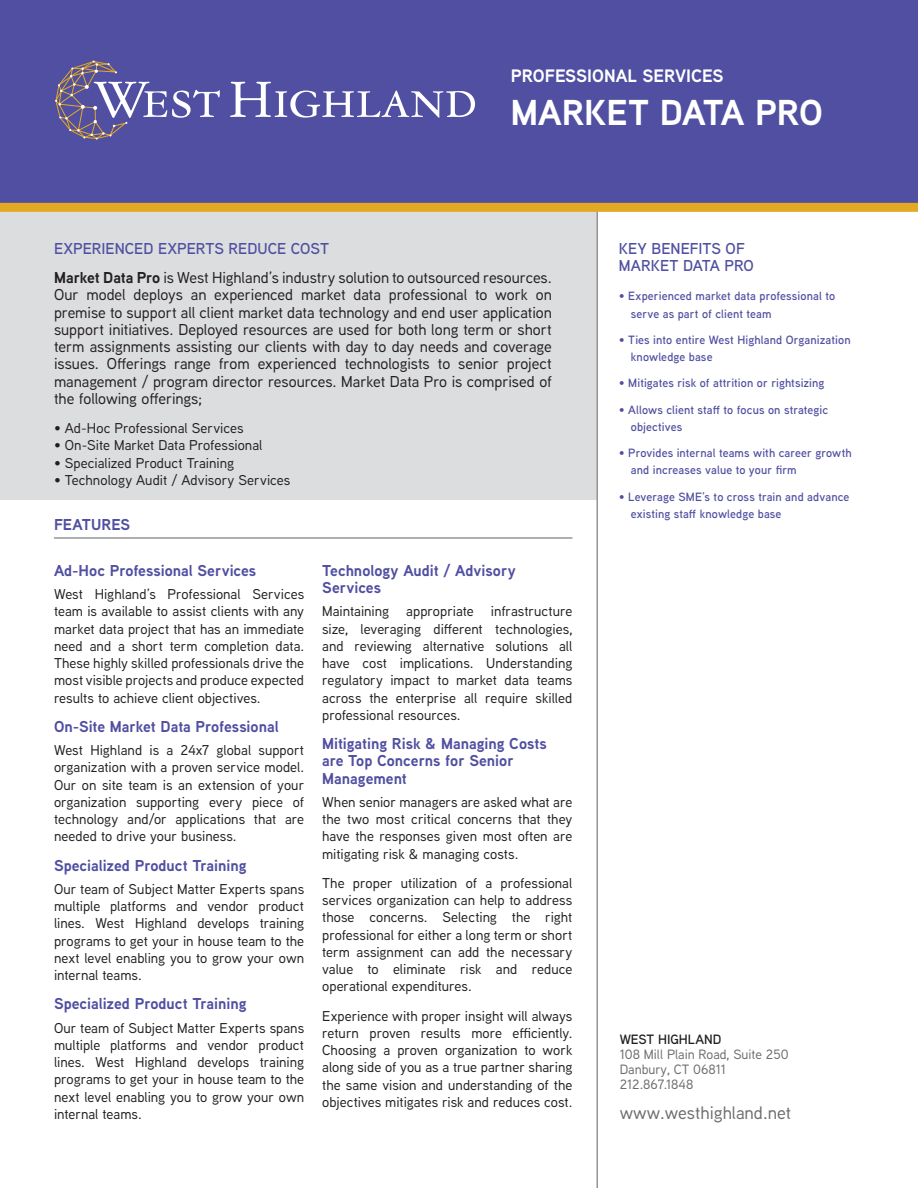
<style>
.page{position:relative;width:918px;height:1188px;background:#fff}
.page>*{position:absolute;margin:0;border:0;box-sizing:border-box;transform-origin:0 0}
.t1{font:700 36px "Aaux Next";letter-spacing:-.005em;color:#fff}
.t2{font:500 18px "Aaux Next";color:#6c6d70}
.t3{font:700 18px "Aaux Next";color:#fff}
.intro_text{font:500 15.75px/17.2px "Aaux Next";letter-spacing:-.005em;color:#231f20;text-align:justify}
.Sub_1{font:700 15.75px/17.2px "Aaux Next";color:#504fa1}
.head_2{font:600 15.75px/17.2px "Aaux Next";letter-spacing:-.005em;color:#504fa1}
.Sub_3{font:700 15.75px "Aaux Next";color:#504fa1}
.text_1{font:500 14.25px/17.2px "Aaux Next";color:#231f20;text-align:justify}
.t4{font:500 13.5px/15px "Aaux Next";color:#6c6d70}
.t5{font:600 13.5px "Aaux Next";color:#231f20}
.call_out{font:600 12px/17.2px "Aaux Next";letter-spacing:.005em;color:#504fa1}
.s1{font-weight:700}
</style>
<div class="page">
<div style="left:0;top:207px;width:597px;height:293px;background:#dcdddf"></div>
<div style="left:0;top:0;width:918px;height:207px;background:#504fa1"></div>
<hr style="left:596px;top:207px;width:2px;height:981px;background:#939598">
<div style="left:0;top:203px;width:918px;height:9px;background:#e4a922"></div>
<hr style="left:54px;top:537px;width:518px;height:2px;background:#939598">
<svg style="left:230px;top:82px;width:245px;height:36px"></svg>
<svg style="left:55px;top:60px;width:165px;height:80px"></svg>
<p class="t3" style="left:511px;top:63px;width:214px">PROFESSIONAL SERVICES</p>
<p class="t1" style="left:511px;top:87px;width:314px">MARKET DATA PRO</p>
<p class="head_2" style="left:54px;top:239px;width:277px">EXPERIENCED EXPERTS REDUCE COST</p>
<p class="intro_text" style="left:54px;top:269px;width:499px"><span class="s1">Market Data Pro</span> is West Highland’s industry solution to outsourced resources.<br>Our model deploys an experienced market data professional to work on premise to support all client market data technology and end user application support initiatives. Deployed resources are used for both long term or short term assignments assisting our clients with day to day needs and coverage issues. Offerings range from experienced technologists to senior project management / program director resources. Market Data Pro is comprised of the following offerings;</p>
<p class="text_1" style="left:54px;top:419px;width:191px">• Ad-Hoc Professional Services</p>
<p class="text_1" style="left:54px;top:436px;width:210px">• On-Site Market Data Professional</p>
<p class="text_1" style="left:54px;top:454px;width:182px">• Specialized Product Training</p>
<p class="text_1" style="left:54px;top:471px;width:238px">• Technology Audit / Advisory Services</p>
<p class="Sub_3" style="left:54px;top:514px;width:78px">FEATURES</p>
<p class="Sub_1" style="left:54px;top:562px;width:204px">Ad-Hoc Professional Services</p>
<p class="text_1" style="left:54px;top:585px;width:252px">West Highland’s Professional Services team is available to assist clients with any market data project that has an immediate need and a short term completion data.<br>These highly skilled professionals drive the most visible projects and produce expected results to achieve client objectives.</p>
<p class="Sub_1" style="left:54px;top:718px;width:226px">On-Site Market Data Professional</p>
<p class="text_1" style="left:54px;top:741px;width:252px">West Highland is a 24x7 global support organization with a proven service model.<br>Our on site team is an extension of your organization supporting every piece of technology and/or applications that are needed to drive your business.</p>
<p class="Sub_1" style="left:54px;top:856px;width:194px">Specialized Product Training</p>
<p class="text_1" style="left:54px;top:880px;width:252px">Our team of Subject Matter Experts spans multiple platforms and vendor product lines. West Highland develops training programs to get your in house team to the next level enabling you to grow your own internal teams.</p>
<p class="Sub_1" style="left:54px;top:995px;width:194px">Specialized Product Training</p>
<p class="text_1" style="left:54px;top:1019px;width:252px">Our team of Subject Matter Experts spans multiple platforms and vendor product lines. West Highland develops training programs to get your in house team to the next level enabling you to grow your own internal teams.</p>
<p class="Sub_1" style="left:322px;top:562px;width:195px">Technology Audit / Advisory<br>Services</p>
<p class="text_1" style="left:322px;top:602px;width:252px">Maintaining appropriate infrastructure size, leveraging different technologies, and reviewing alternative solutions all have cost implications. Understanding regulatory impact to market data teams across the enterprise all require skilled professional resources.</p>
<p class="Sub_1" style="left:322px;top:735px;width:226px">Mitigating Risk &amp; Managing Costs are Top Concerns for Senior<br>Management</p>
<p class="text_1" style="left:322px;top:793px;width:252px">When senior managers are asked what are the two most critical concerns that they have the responses given most often are mitigating risk &amp; managing costs.</p>
<p class="text_1" style="left:322px;top:874px;width:252px">The proper utilization of a professional services organization can help to address those concerns. Selecting the right professional for either a long term or short term assignment can add the necessary value to eliminate risk and reduce operational expenditures.</p>
<p class="text_1" style="left:322px;top:1007px;width:252px">Experience with proper insight will always return proven results more efficiently.<br>Choosing a proven organization to work along side of you as a true partner sharing the same vision and understanding of the objectives mitigates risk and reduces cost.</p>
<p class="head_2" style="left:619px;top:239px;width:137px">KEY BENEFITS OF<br>MARKET DATA PRO</p>
<p class="call_out" style="left:631px;top:287px;width:206px;text-indent:-12px">• Experienced market data professional to serve as part of client team</p>
<p class="call_out" style="left:631px;top:331px;width:221px;text-indent:-12px">• Ties into entire West Highland Organization knowledge base</p>
<p class="call_out" style="left:619px;top:374px;width:207px">• Mitigates risk of attrition or rightsizing</p>
<p class="call_out" style="left:631px;top:401px;width:199px;text-indent:-12px">• Allows client staff to focus on strategic objectives</p>
<p class="call_out" style="left:631px;top:444px;width:222px;text-indent:-12px">• Provides internal teams with career growth and increases value to your firm</p>
<p class="call_out" style="left:631px;top:488px;width:220px;text-indent:-12px">• Leverage SME’s to cross train and advance existing staff knowledge base</p>
<p class="t5" style="left:620px;top:1030px;width:103px">WEST HIGHLAND</p>
<p class="t4" style="left:620px;top:1047px;width:170px">108 Mill Plain Road, Suite 250<br>Danbury, CT 06811<br>212.867.1848</p>
<p class="t2" style="left:620px;top:1101px;width:173px">www.westhighland.net</p>
</div>
